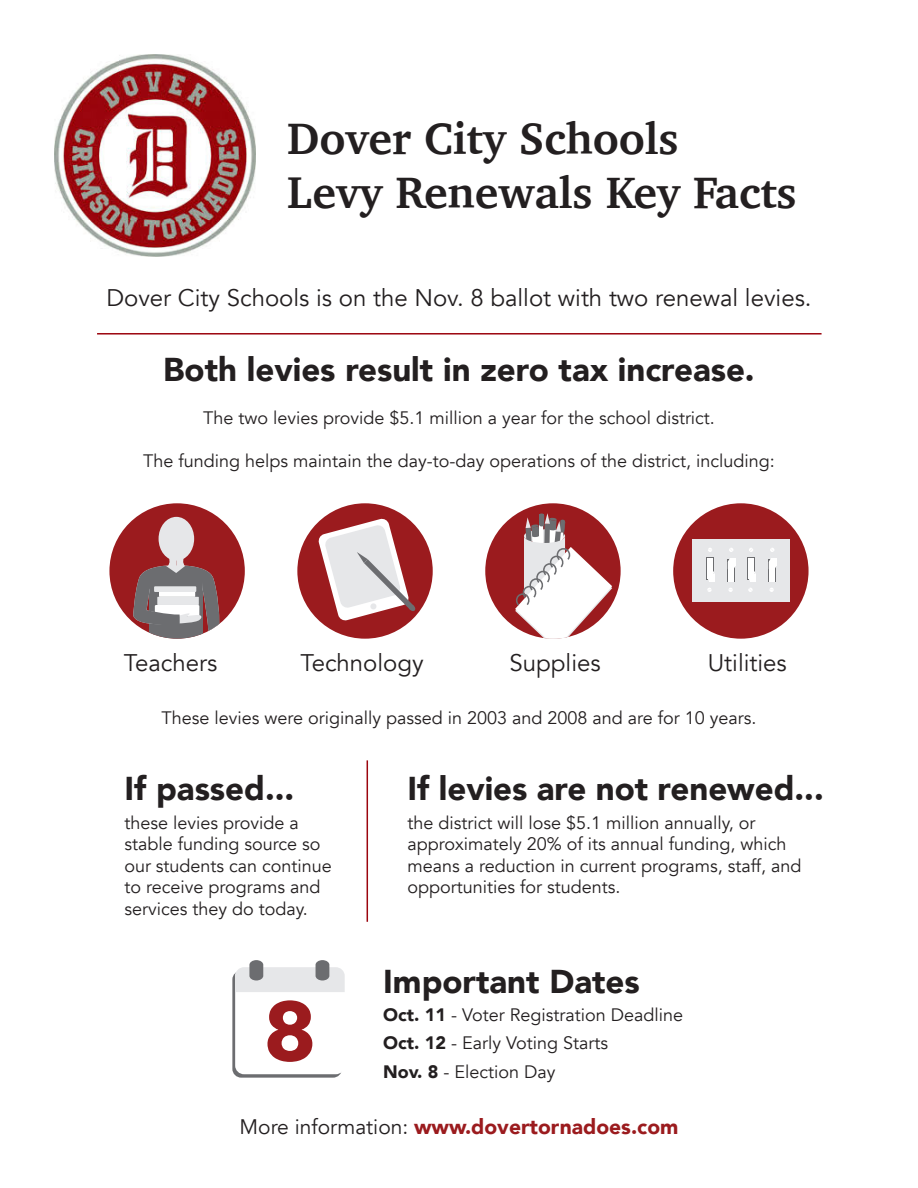
<style>
.page{position:relative;width:918px;height:1188px;background:#fff}
.page>*{position:absolute;margin:0;border:0;box-sizing:border-box;transform-origin:0 0}
.t1{font:700 45px "Charter";color:#231f20}
.t2{font:900 33px "Avenir";color:#231f20}
.t3{font:24px "Avenir";color:#231f20}
.t4{font:900 21px "Avenir";color:#9b1b1e}
.t5{font:18px/21.6px "Avenir";color:#231f20}
.s1{font-weight:900}
.s2{font-weight:400;color:#231f20}
</style>
<div class="page">
<img style="left:54px;top:54px;width:202px;height:202px">
<hr style="left:367px;top:760px;width:1px;height:162px;background:#9b050e">
<div style="left:109px;top:503px;width:136px;height:136px;background:#9b1b1e;border-radius:50%"></div>
<div style="left:159px;top:517px;width:35px;height:44px;background:#e6e7e9;border-radius:50%"></div>
<svg style="left:133px;top:557px;width:88px;height:82px"></svg>
<div style="left:485px;top:503px;width:136px;height:136px;background:#9b1b1e;border-radius:50%"></div>
<svg style="left:515px;top:513px;width:97px;height:126px"></svg>
<div style="left:673px;top:503px;width:136px;height:136px;background:#9b1b1e;border-radius:50%"></div>
<div style="left:692px;top:540px;width:97px;height:62px;background:#e6e7e9"></div>
<svg style="left:768px;top:560px;width:7px;height:22px"></svg>
<div style="left:769px;top:561px;width:6px;height:20px;background:#fff"></div>
<svg style="left:769px;top:559px;width:8px;height:10px"></svg>
<svg style="left:770px;top:548px;width:4px;height:4px"></svg>
<svg style="left:770px;top:588px;width:4px;height:4px"></svg>
<svg style="left:727px;top:560px;width:7px;height:22px"></svg>
<div style="left:728px;top:561px;width:5px;height:20px;background:#fff"></div>
<svg style="left:728px;top:559px;width:8px;height:10px"></svg>
<svg style="left:729px;top:548px;width:4px;height:4px"></svg>
<svg style="left:729px;top:588px;width:4px;height:4px"></svg>
<div style="left:707px;top:557px;width:7px;height:23px;background:#6c6d70"></div>
<div style="left:707px;top:558px;width:6px;height:21px;background:#fff"></div>
<svg style="left:708px;top:571px;width:7px;height:10px"></svg>
<svg style="left:707px;top:588px;width:5px;height:4px"></svg>
<svg style="left:708px;top:548px;width:4px;height:4px"></svg>
<div style="left:748px;top:557px;width:7px;height:23px;background:#6c6d70"></div>
<div style="left:748px;top:558px;width:6px;height:21px;background:#fff"></div>
<svg style="left:749px;top:571px;width:7px;height:10px"></svg>
<svg style="left:748px;top:588px;width:5px;height:4px"></svg>
<svg style="left:749px;top:548px;width:4px;height:4px"></svg>
<div style="left:297px;top:503px;width:136px;height:136px;background:#9b1b1e;border-radius:50%"></div>
<svg style="left:318px;top:518px;width:98px;height:103px"></svg>
<div style="left:232px;top:971px;width:110px;height:107px;background:linear-gradient(to right,#6a6b6e,#727376);border-radius:9px"></div>
<div style="left:235px;top:967px;width:110px;height:107px;background:#fff;border-radius:9px"></div>
<svg style="left:235px;top:960px;width:110px;height:32px"></svg>
<svg style="left:267px;top:1000px;width:45px;height:62px"></svg>
<hr style="left:97px;top:333px;width:725px;height:2px;background:#9b050e">
<p class="t1" style="left:287px;top:100px;width:393px">Dover City Schools</p>
<p class="t1" style="left:287px;top:154px;width:511px">Levy Renewals Key Facts</p>
<p class="t3" style="left:106px;top:283px;width:707px">Dover City Schools is on the Nov. 8 ballot with two renewal levies.</p>
<p class="t2" style="left:163px;top:341px;width:593px">Both levies result in zero tax increase.</p>
<p class="t5" style="left:203px;top:407px;width:513px">The two levies provide $5.1 million a year for the school district.</p>
<p class="t5" style="left:143px;top:450px;width:633px">The funding helps maintain the day-to-day operations of the district, including:</p>
<p class="t3" style="left:124px;top:648px;width:95px">Teachers</p>
<p class="t3" style="left:301px;top:648px;width:125px">Technology</p>
<p class="t3" style="left:510px;top:648px;width:93px">Supplies</p>
<p class="t3" style="left:708px;top:648px;width:81px">Utilities</p>
<p class="t5" style="left:161px;top:707px;width:597px">These levies were originally passed in 2003 and 2008 and are for 10 years.</p>
<p class="t2" style="left:124px;top:760px;width:171px">If passed...</p>
<p class="t5" style="left:124px;top:812px;width:209px">these levies provide a stable funding source so our students can continue to receive programs and services they do today.</p>
<p class="t2" style="left:408px;top:760px;width:418px">If levies are not renewed...</p>
<p class="t5" style="left:408px;top:812px;width:395px">the district will lose $5.1 million annually, or approximately 20% of its annual funding, which means a reduction in current programs, staff, and opportunities for students.</p>
<p class="t2" style="left:383px;top:953px;width:258px">Important Dates</p>
<p class="t5" style="left:383px;top:1004px;width:301px"><span class="s1">Oct. 11</span> - Voter Registration Deadline</p>
<p class="t5" style="left:383px;top:1033px;width:226px"><span class="s1">Oct. 12</span> - Early Voting Starts</p>
<p class="t5" style="left:383px;top:1061px;width:174px"><span class="s1">Nov. 8</span> - Election Day</p>
<p class="t4" style="left:240px;top:1109px;width:440px"><span class="s2">More information:</span> www.dovertornadoes.com</p>
</div>
